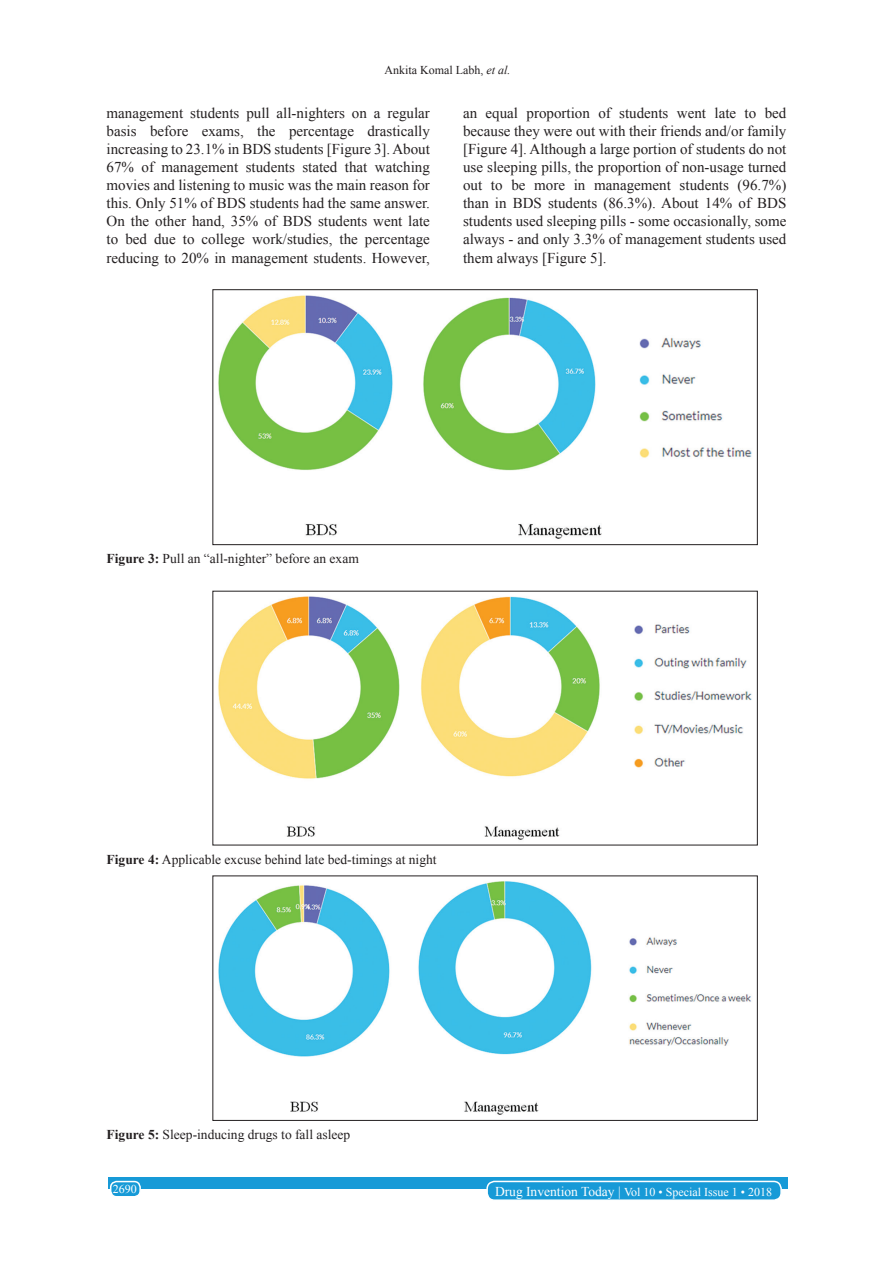
<style>
.page{position:relative;width:893px;height:1263px;background:#fff}
.page>*{position:absolute;margin:0;border:0;box-sizing:border-box;transform-origin:0 0}
.TX{font:15px/18px "Times New Roman";color:#231f20;text-align:justify}
.FGC{font:13.5px "Times New Roman";color:#231f20}
.foot1{font:12px "Times New Roman";color:#fff}
.t1{font:12px "Times New Roman";color:#231f20}
.s1{font-style:italic}
.s2{font-weight:700}
.s3{font-size:13.5px}
</style>
<div class="page">
<div style="left:108px;top:1177px;width:679px;height:12px;background:#179ad7"></div>
<div style="left:487px;top:1181px;width:293px;height:19px;background:#179ad7;border-radius:7px"></div>
<div style="left:486px;top:1180px;width:295px;height:21px;border:2px solid #fff;border-radius:7px"></div>
<div style="left:111px;top:1181px;width:29px;height:15px;background:#179ad7;border-radius:6px"></div>
<div style="left:110px;top:1180px;width:31px;height:17px;border:2px solid #fff;border-radius:6px"></div>
<img style="left:218px;top:295px;width:534px;height:244px">
<div style="left:212px;top:289px;width:545px;height:256px;border:1px solid #231f20"></div>
<img style="left:218px;top:596px;width:534px;height:244px">
<img style="left:218px;top:881px;width:533px;height:234px">
<p class="t1" style="left:384px;top:62px;width:127px">Ankita Komal Labh, <span class="s1">et al.</span></p>
<p class="TX" style="left:106px;top:104px;width:325px">management students pull all-nighters on a regular basis before exams, the percentage drastically increasing to 23.1% in BDS students [Figure 3]. About 67% of management students stated that watching movies and listening to music was the main reason for this. Only 51% of BDS students had the same answer.<br>On the other hand, 35% of BDS students went late to bed due to college work/studies, the percentage reducing to 20% in management students. However,</p>
<p class="TX" style="left:463px;top:104px;width:325px">an equal proportion of students went late to bed because they were out with their friends and/or family [Figure 4]. Although a large portion of students do not use sleeping pills, the proportion of non-usage turned out to be more in management students (96.7%) than in BDS students (86.3%). About 14% of BDS students used sleeping pills - some occasionally, some always - and only 3.3% of management students used them always [Figure 5].</p>
<p class="FGC" style="left:106px;top:549px;width:254px"><span class="s2">Figure 3:</span> Pull an “all-nighter” before an exam</p>
<p class="FGC" style="left:106px;top:849px;width:331px"><span class="s2">Figure 4:</span> Applicable excuse behind late bed-timings at night</p>
<p class="FGC" style="left:106px;top:1125px;width:245px"><span class="s2">Figure 5:</span> Sleep-inducing drugs to fall asleep</p>
<p class="foot1" style="left:113px;top:1180px;width:25px">2690</p>
<p class="foot1" style="left:494px;top:1183px;width:278px"><span class="s3">Drug Invention Today |</span> Vol 10 • Special Issue 1 • 2018</p>
</div>
